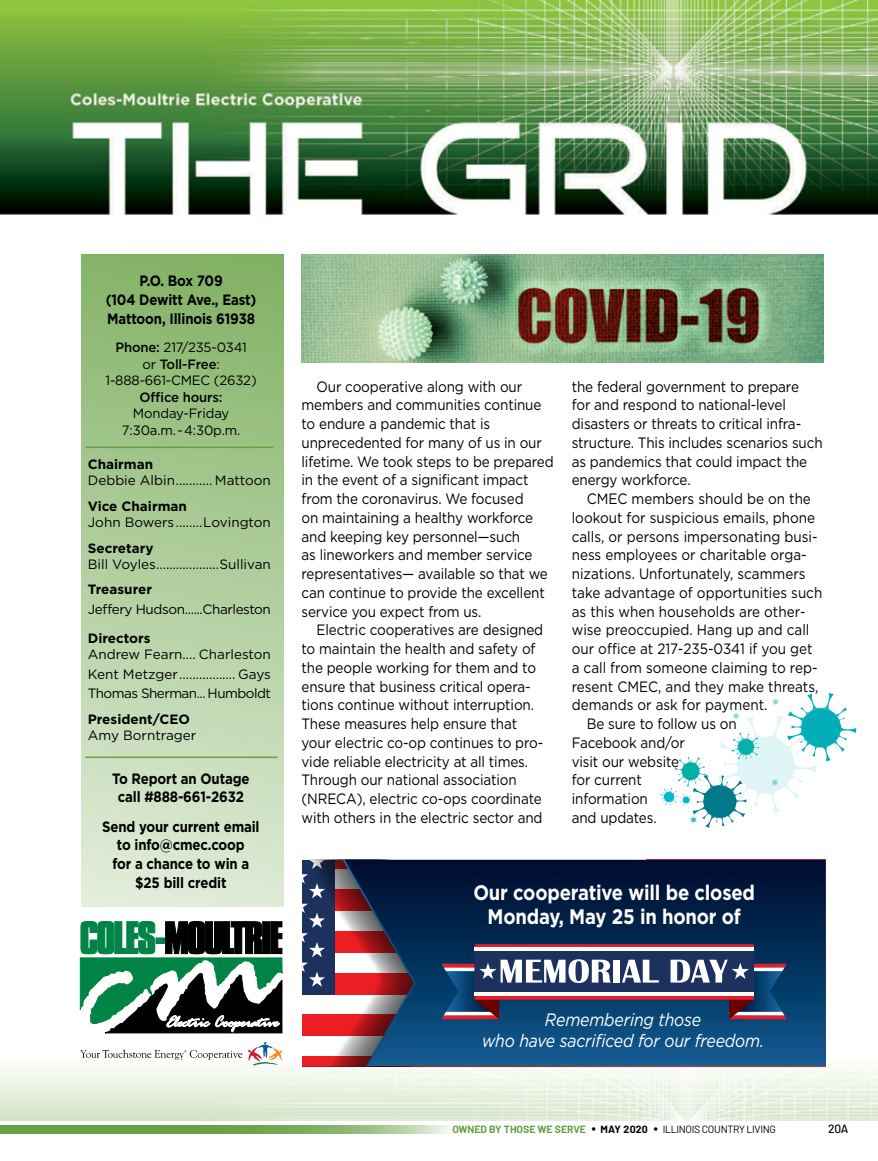
<style>
.page{position:relative;width:878px;height:1161px;background:#fff}
.page>*{position:absolute;margin:0;border:0;box-sizing:border-box;transform-origin:0 0}
.t1{font:700 21px/24px "Gotham";letter-spacing:-.01em;color:#fff;text-align:center;scale:.88 1}
.t2{font:italic 18px/21px "Gotham";letter-spacing:-.01em;color:#fff;text-align:center;scale:.88 1}
.t3{font:15px/18.8px "Gotham";letter-spacing:-.01em;color:#000;scale:.9 1}
.t4{font:700 15px/18.8px "Gotham";letter-spacing:-.01em;color:#000;text-align:center;scale:.88 1}
.t5{font:13.5px/16.5px "Gotham";letter-spacing:-.01em;color:#000;text-align:center}
.t6{font:700 13.5px "Gotham";color:#000}
.t7{font:13.5px "Gotham";letter-spacing:-.03em;color:#000}
.t8{font:500 13.5px "Gotham";letter-spacing:-.01em;color:#000}
.t9{font:500 12px "Barlow";color:#000}
.t10{font:10.5px "Barlow";letter-spacing:-.03em;color:#000}
.s1{font-weight:500}
.s2{font-weight:700;color:#66a142}
.s3{font-size:15px}
.s4{font-weight:700}
</style>
<div class="page">
<svg style="left:660px;top:693px;width:196px;height:135px"></svg>
<img style="left:302px;top:254px;width:522px;height:108px">
<svg style="left:786px;top:860px;width:39px;height:196px;background:#03305a"></svg>
<svg style="left:302px;top:860px;width:484px;height:196px;background:#354466"></svg>
<svg style="left:0;top:1125px;width:450px;height:8px;background:#7eaf5f"></svg>
<img style="left:0;top:0;width:878px;height:215px">
<div style="left:81px;top:254px;width:203px;height:653px;background:linear-gradient(to bottom,#82b264,#e1ecd9)"></div>
<img style="left:0;top:1056px;width:878px;height:64px">
<hr style="left:85px;top:447px;width:188px;height:1px;background:#66a142">
<hr style="left:85px;top:757px;width:193px;height:1px;background:#66a142">
<svg style="left:80px;top:921px;width:203px;height:113px"></svg>
<svg style="left:248px;top:1042px;width:34px;height:24px"></svg>
<svg style="left:80px;top:1050px;width:162px;height:10px"></svg>
<p class="t4" style="left:106px;top:271px;width:173px">P.O. Box 709<br>(104 Dewitt Ave., East)<br>Mattoon, Illinois 61938</p>
<p class="t5" style="left:105px;top:339px;width:153px"><span class="s1">Phone:</span> 217/235-0341<br>or <span class="s1">Toll-Free</span>:<br>1-888-661-CMEC (2632)</p>
<p class="t8" style="left:140px;top:388px;width:84px">Office hours:</p>
<p class="t5" style="left:122px;top:405px;width:120px">Monday-Friday<br>7:30a.m. - 4:30p.m.</p>
<p class="t6" style="left:88px;top:455px;width:67px">Chairman</p>
<p class="t5" style="left:88px;top:472px;width:185px">Debbie Albin........... Mattoon</p>
<p class="t6" style="left:88px;top:497px;width:101px">Vice Chairman</p>
<p class="t5" style="left:88px;top:514px;width:185px">John Bowers........Lovington</p>
<p class="t6" style="left:88px;top:539px;width:67px">Secretary</p>
<p class="t5" style="left:88px;top:555px;width:185px">Bill Voyles...................Sullivan</p>
<p class="t6" style="left:88px;top:581px;width:66px">Treasurer</p>
<p class="t7" style="left:88px;top:601px;width:185px">Jeffery Hudson......Charleston</p>
<p class="t6" style="left:88px;top:629px;width:64px">Directors</p>
<p class="t5" style="left:88px;top:644px;width:185px;line-height:19.6px;text-align:justify">Andrew Fearn.... Charleston Kent Metzger................. Gays Thomas Sherman... Humboldt</p>
<p class="t6" style="left:88px;top:710px;width:104px">President/CEO</p>
<p class="t5" style="left:88px;top:727px;width:110px">Amy Borntrager</p>
<p class="t4" style="left:112px;top:769px;width:158px">To Report an Outage call #888-661-2632</p>
<p class="t4" style="left:102px;top:817px;width:180px">Send your current email to info@cmec.coop<br>for a chance to win a $25 bill credit</p>
<p class="t3" style="left:301px;top:377px;width:282px;text-indent:15px">Our cooperative along with our members and communities continue to endure a pandemic that is unprecedented for many of us in our lifetime. We took steps to be prepared in the event of a significant impact from the coronavirus. We focused<br>on maintaining a healthy workforce and keeping key personnel—such<br>as lineworkers and member service representatives— available so that we can continue to provide the excellent service you expect from us.</p>
<p class="t3" style="left:301px;top:620px;width:270px;text-indent:15px">Electric cooperatives are designed to maintain the health and safety of the people working for them and to ensure that business critical opera&shy;tions continue without interruption.<br>These measures help ensure that your electric co-op continues to pro&shy;vide reliable electricity at all times.<br>Through our national association (NRECA), electric co-ops coordinate with others in the electric sector and</p>
<p class="t3" style="left:571px;top:377px;width:280px">the federal government to prepare<br>for and respond to national-level disasters or threats to critical infra&shy;structure. This includes scenarios such as pandemics that could impact the energy workforce.</p>
<p class="t3" style="left:586px;top:489px;width:251px">CMEC members should be on the</p>
<p class="t3" style="left:571px;top:508px;width:272px">lookout for suspicious emails, phone</p>
<p class="t3" style="left:571px;top:527px;width:274px">calls, or persons impersonating busi-</p>
<p class="t3" style="left:571px;top:545px;width:262px">ness employees or charitable orga-</p>
<p class="t3" style="left:571px;top:564px;width:261px">nizations. Unfortunately, scammers</p>
<p class="t3" style="left:571px;top:583px;width:280px">take advantage of opportunities such</p>
<p class="t3" style="left:571px;top:602px;width:261px">as this when households are other-</p>
<p class="t3" style="left:571px;top:620px;width:266px">wise preoccupied. Hang up and call</p>
<p class="t3" style="left:571px;top:639px;width:269px">our office at 217-235-0341 if you get</p>
<p class="t3" style="left:571px;top:658px;width:274px">a call from someone claiming to rep-</p>
<p class="t3" style="left:571px;top:677px;width:275px">resent CMEC, and they make threats,</p>
<p class="t3" style="left:571px;top:695px;width:219px">demands or ask for payment.</p>
<p class="t3" style="left:586px;top:714px;width:168px">Be sure to follow us on</p>
<p class="t3" style="left:571px;top:733px;width:127px">Facebook and/or</p>
<p class="t3" style="left:571px;top:752px;width:121px">visit our website</p>
<p class="t3" style="left:571px;top:770px;width:79px">for current</p>
<p class="t3" style="left:571px;top:789px;width:86px">information</p>
<p class="t3" style="left:571px;top:808px;width:96px">and updates.</p>
<h1 class="t1" style="left:473px;top:881px;width:321px">Our cooperative will be closed<br>Monday, May 25 in honor of</h1>
<p class="t2" style="left:482px;top:1008px;width:322px">Remembering those<br>who have sacrificed for our freedom.</p>
<p class="t10" style="left:452px;top:1123px;width:325px"><span class="s2">OWNED BY THOSE WE SERVE</span> <span class="s3">•</span> <span class="s4">MAY 2020</span> <span class="s3">•</span> ILLINOIS COUNTRY LIVING</p>
<p class="t9" style="left:828px;top:1122px;width:22px">20A</p>
</div>
